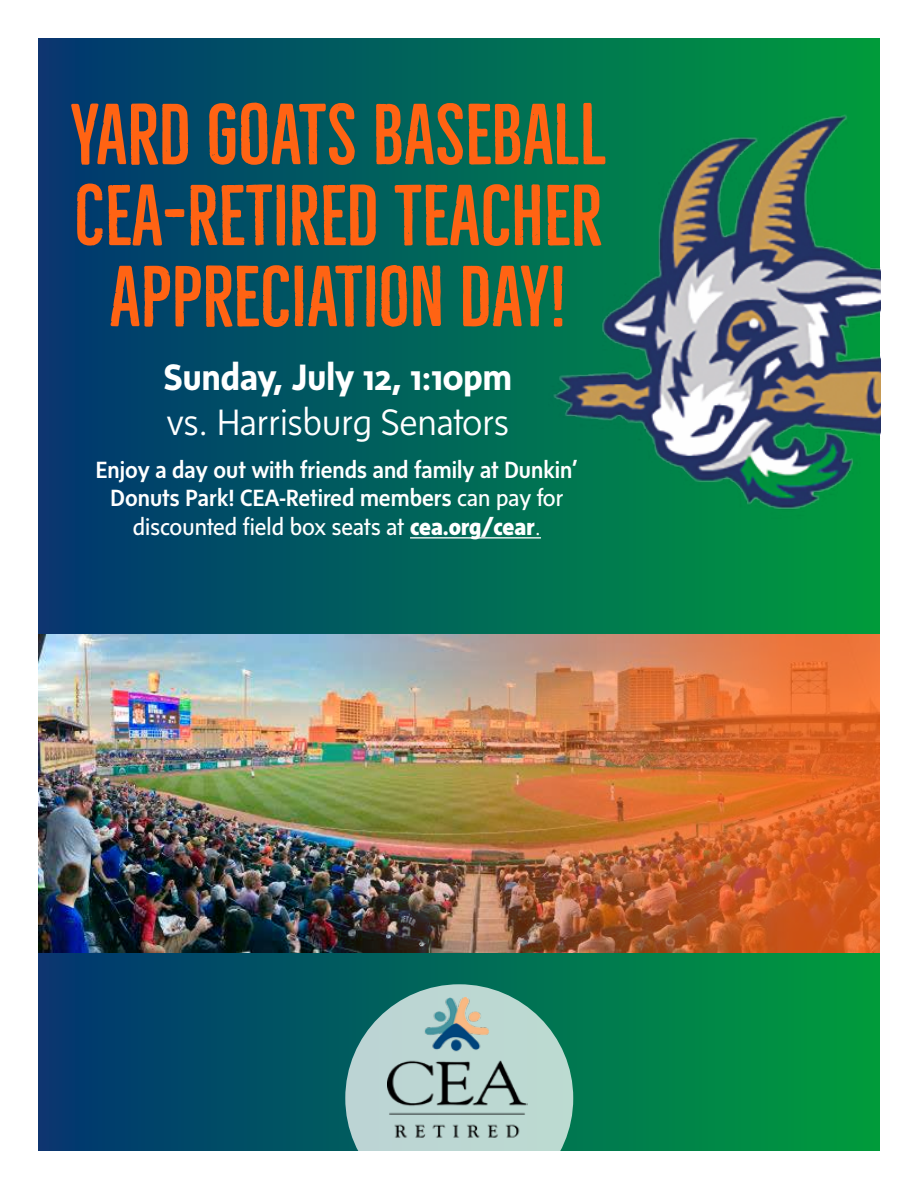
<style>
.page{position:relative;width:918px;height:1188px;background:#fff}
.page>*{position:absolute;margin:0;border:0;box-sizing:border-box;transform-origin:0 0}
.t1{font:79.5px/81px "Bellfort";color:#ff6313;text-align:center}
.t2{font:300 37.5px "Sense";color:#fff}
.t3{font:700 37.5px "Sense";color:#fff}
.t4{font:500 24px/28.8px "Sense";color:#fff;text-align:center}
.s1{font-weight:400}
.s2{font-weight:800}
.s3{font-weight:300}
</style>
<div class="page">
<div style="left:39px;top:39px;width:840px;height:1111px;background:linear-gradient(to right,#013671,#009c3d)"></div>
<img style="left:549px;top:82px;width:331px;height:450px">
<hr style="left:410px;top:537px;width:131px;height:2px;background:#fff">
<svg style="left:345px;top:984px;width:228px;height:167px;background:#7db2a9"></svg>
<img style="left:388px;top:998px;width:140px;height:143px">
<img style="left:38px;top:635px;width:842px;height:318px">
<h1 class="t1" style="left:69px;top:95px;width:539px">YARD GOATS BASEBALL<br>CEA-RETIRED TEACHER<br>APPRECIATION DAY!</h1>
<h2 class="t3" style="left:164px;top:356px;width:350px">Sunday, July 12, 1:10pm</h2>
<h2 class="t2" style="left:167px;top:401px;width:343px">vs. Harrisburg Senators</h2>
<p class="t4" style="left:96px;top:455px;width:484px">Enjoy a day out with friends and family at Dunkin’<br>Donuts Park! CEA-Retired members <span class="s1">can pay for discounted field box seats at</span> <span class="s2">cea.org/cear</span><span class="s3">.</span></p>
</div>
